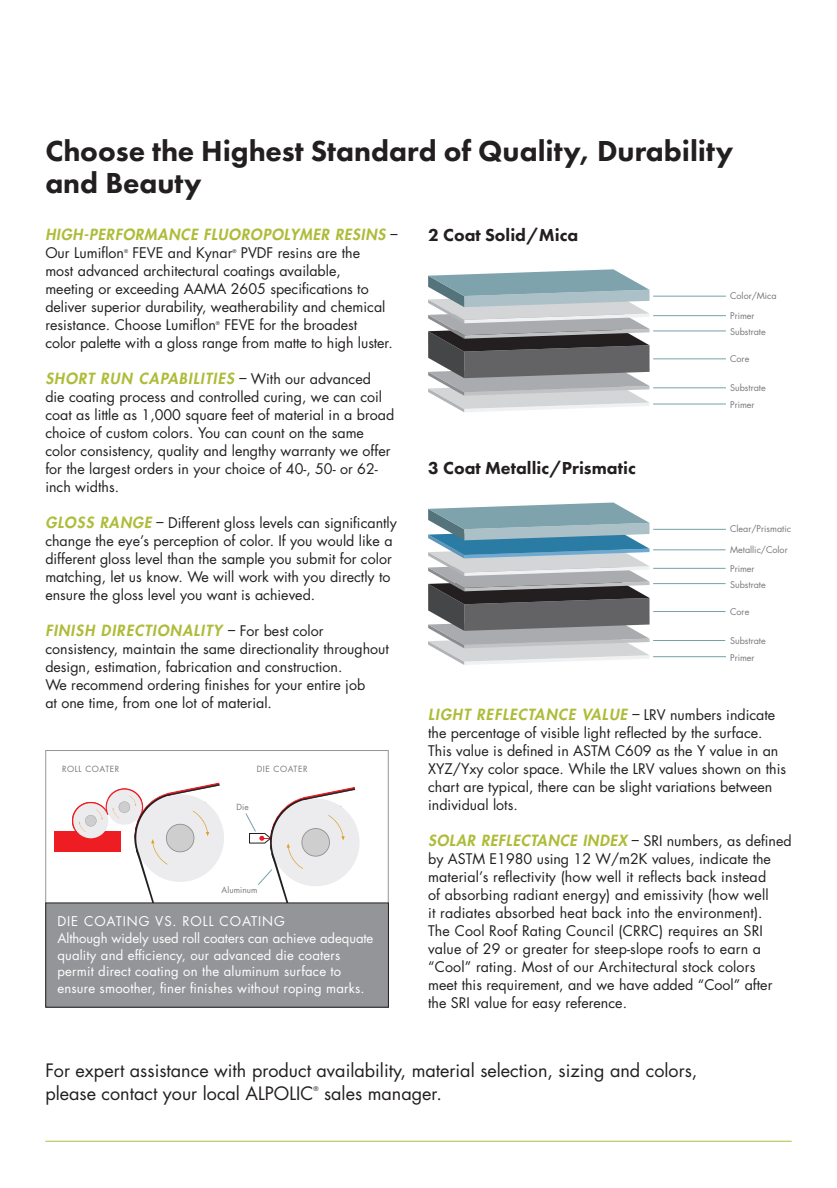
<style>
.page{position:relative;width:837px;height:1188px;background:#fff}
.page>*{position:absolute;margin:0;border:0;box-sizing:border-box;transform-origin:0 0}
.t1{font:800 30px/31.5px "Futura PT";color:#231f20}
.t2{font:18px/22.5px "Futura Std";color:#231f20}
.t3{font:800 18px "Futura PT";color:#231f20}
.t4{font:italic 800 15px "Futura Std";letter-spacing:.07em;color:#aebc39}
.t5{font:italic 800 15px "Futura Std";letter-spacing:.05em;color:#aebc39}
.t6{font:14.25px/18px "Futura Std";color:#231f20}
.t7{font:13.05px/16.5px "Futura Std";letter-spacing:.015em;color:#fff}
.t8{font:9px/15.9px "Futura Std";color:#76787b}
.t9{font:8.25px "Futura Std";letter-spacing:.07em;color:#76787b}
.t10{font:8.25px "Futura Std";letter-spacing:.01em;color:#76787b}
.t11{font:6.3px "Futura Std";color:#231f20}
.t12{font:4.95px "Futura Std";color:#231f20}
.s1{font-weight:400;font-style:normal;font-size:14.25px;color:#231f20}
.s2{font-weight:800;font-style:italic;font-size:15px;color:#aebc39}
</style>
<div class="page">
<div style="left:45px;top:750px;width:344px;height:257px;background:#fff;border:1px solid #939598"></div>
<div style="left:55px;top:831px;width:66px;height:20px;background:#ee1d23"></div>
<svg style="left:69px;top:782px;width:161px;height:121px"></svg>
<div style="left:46px;top:903px;width:342px;height:104px;background:#939598"></div>
<div style="left:45px;top:903px;width:344px;height:105px;border:1px solid #231f20"></div>
<svg style="left:245px;top:787px;width:115px;height:116px"></svg>
<hr style="left:45px;top:1141px;width:747px;height:1px;background:#aebc39">
<hr style="left:653px;top:296px;width:73px;height:1px;background:#77a0aa">
<hr style="left:653px;top:315px;width:73px;height:1px;background:#77a0aa">
<hr style="left:653px;top:331px;width:73px;height:1px;background:#77a0aa">
<hr style="left:653px;top:359px;width:73px;height:1px;background:#77a0aa">
<hr style="left:653px;top:387px;width:73px;height:1px;background:#77a0aa">
<hr style="left:653px;top:404px;width:73px;height:1px;background:#77a0aa">
<svg style="left:428px;top:269px;width:222px;height:143px"></svg>
<hr style="left:653px;top:549px;width:73px;height:1px;background:#77a0aa">
<hr style="left:653px;top:529px;width:73px;height:1px;background:#77a0aa">
<hr style="left:653px;top:568px;width:73px;height:1px;background:#77a0aa">
<hr style="left:653px;top:583px;width:73px;height:1px;background:#77a0aa">
<hr style="left:653px;top:611px;width:73px;height:1px;background:#77a0aa">
<hr style="left:653px;top:640px;width:72px;height:1px;background:#77a0aa">
<hr style="left:653px;top:656px;width:73px;height:1px;background:#77a0aa">
<svg style="left:428px;top:503px;width:222px;height:162px"></svg>
<h1 class="t1" style="left:45px;top:135px;width:690px">Choose the Highest Standard of Quality, Durability and Beauty</h1>
<p class="t5" style="left:45px;top:225px;width:354px">HIGH-PERFORMANCE FLUOROPOLYMER RESINS <span class="s1">–</span></p>
<p class="t6" style="left:45px;top:244px;width:80px">Our Lumiflon</p>
<p class="t12" style="left:124px;top:248px;width:5px">®</p>
<p class="t6" style="left:132px;top:244px;width:101px">FEVE and Kynar</p>
<p class="t12" style="left:232px;top:248px;width:5px">®</p>
<p class="t6" style="left:45px;top:244px;width:342px;text-indent:195px">PVDF resins are the most advanced architectural coatings available, meeting or exceeding AAMA 2605 specifications to deliver superior durability, weatherability and chemical resistance. Choose Lumiflon</p>
<p class="t6" style="left:45px;top:316px;width:349px;text-indent:179px">FEVE for the broadest<br>color palette with a gloss range from matte to high luster.</p>
<p class="t4" style="left:45px;top:369px;width:327px">SHORT RUN CAPABILITIES <span class="s1">– With our advanced</span></p>
<p class="t6" style="left:45px;top:388px;width:350px">die coating process and controlled curing, we can coil coat as little as 1,000 square feet of material in a broad choice of custom colors. You can count on the same color consistency, quality and lengthy warranty we offer for the largest orders in your choice of 40-, 50- or 62- inch widths.</p>
<p class="t6" style="left:45px;top:514px;width:353px"><span class="s2">GLOSS RANGE</span> – Different gloss levels can significantly change the eye’s perception of color. If you would like a different gloss level than the sample you submit for color matching, let us know. We will work with you directly to ensure the gloss level you want is achieved.</p>
<p class="t4" style="left:45px;top:621px;width:280px">FINISH DIRECTIONALITY <span class="s1">– For best color</span></p>
<p class="t6" style="left:45px;top:640px;width:345px">consistency, maintain the same directionality throughout design, estimation, fabrication and construction.<br>We recommend ordering finishes for your entire job<br>at one time, from one lot of material.</p>
<p class="t12" style="left:216px;top:320px;width:5px">®</p>
<p class="t9" style="left:62px;top:764px;width:59px">ROLL COATER</p>
<p class="t9" style="left:257px;top:764px;width:52px">DIE COATER</p>
<p class="t9" style="left:237px;top:802px;width:14px">Die</p>
<p class="t10" style="left:222px;top:885px;width:38px">Aluminum</p>
<p class="t7" style="left:57px;top:914px;width:318px">DIE COATING VS. ROLL COATING<br>Although widely used roll coaters can achieve adequate quality and efficiency, our advanced die coaters permit direct coating on the aluminum surface to ensure smoother, finer finishes without roping marks.</p>
<p class="t3" style="left:428px;top:224px;width:152px">2 Coat Solid/Mica</p>
<p class="t3" style="left:428px;top:457px;width:209px">3 Coat Metallic/Prismatic</p>
<p class="t8" style="left:730px;top:288px;width:48px">Color/Mica</p>
<p class="t8" style="left:730px;top:308px;width:37px">Primer<br>Substrate</p>
<p class="t8" style="left:730px;top:351px;width:21px">Core</p>
<p class="t8" style="left:730px;top:380px;width:37px;line-height:16.8px">Substrate<br>Primer</p>
<p class="t8" style="left:730px;top:521px;width:62px">Clear/Prismatic</p>
<p class="t8" style="left:730px;top:561px;width:37px">Primer<br>Substrate</p>
<p class="t8" style="left:730px;top:604px;width:21px">Core</p>
<p class="t8" style="left:730px;top:632px;width:37px;line-height:16.8px">Substrate<br>Primer</p>
<p class="t8" style="left:730px;top:542px;width:59px">Metallic/Color</p>
<p class="t4" style="left:428px;top:705px;width:349px">LIGHT REFLECTANCE VALUE <span class="s1">– LRV numbers indicate</span></p>
<p class="t6" style="left:428px;top:723px;width:359px">the percentage of visible light reflected by the surface.<br>This value is defined in ASTM C609 as the Y value in an XYZ/Yxy color space. While the LRV values shown on this chart are typical, there can be slight variations between individual lots.</p>
<p class="t5" style="left:428px;top:831px;width:365px">SOLAR REFLECTANCE INDEX <span class="s1">– SRI numbers, as defined</span></p>
<p class="t6" style="left:428px;top:849px;width:346px">by ASTM E1980 using 12 W/m2K values, indicate the material’s reflectivity (how well it reflects back instead of absorbing radiant energy) and emissivity (how well it radiates absorbed heat back into the environment).<br>The Cool Roof Rating Council (CRRC) requires an SRI value of 29 or greater for steep-slope roofs to earn a “Cool” rating. Most of our Architectural stock colors meet this requirement, and we have added “Cool” after the SRI value for easy reference.</p>
<p class="t2" style="left:45px;top:1060px;width:654px">For expert assistance with product availability, material selection, sizing and colors, please contact your local ALPOLIC</p>
<p class="t11" style="left:313px;top:1084px;width:7px">®</p>
<p class="t2" style="left:324px;top:1082px;width:120px">sales manager.</p>
</div>
